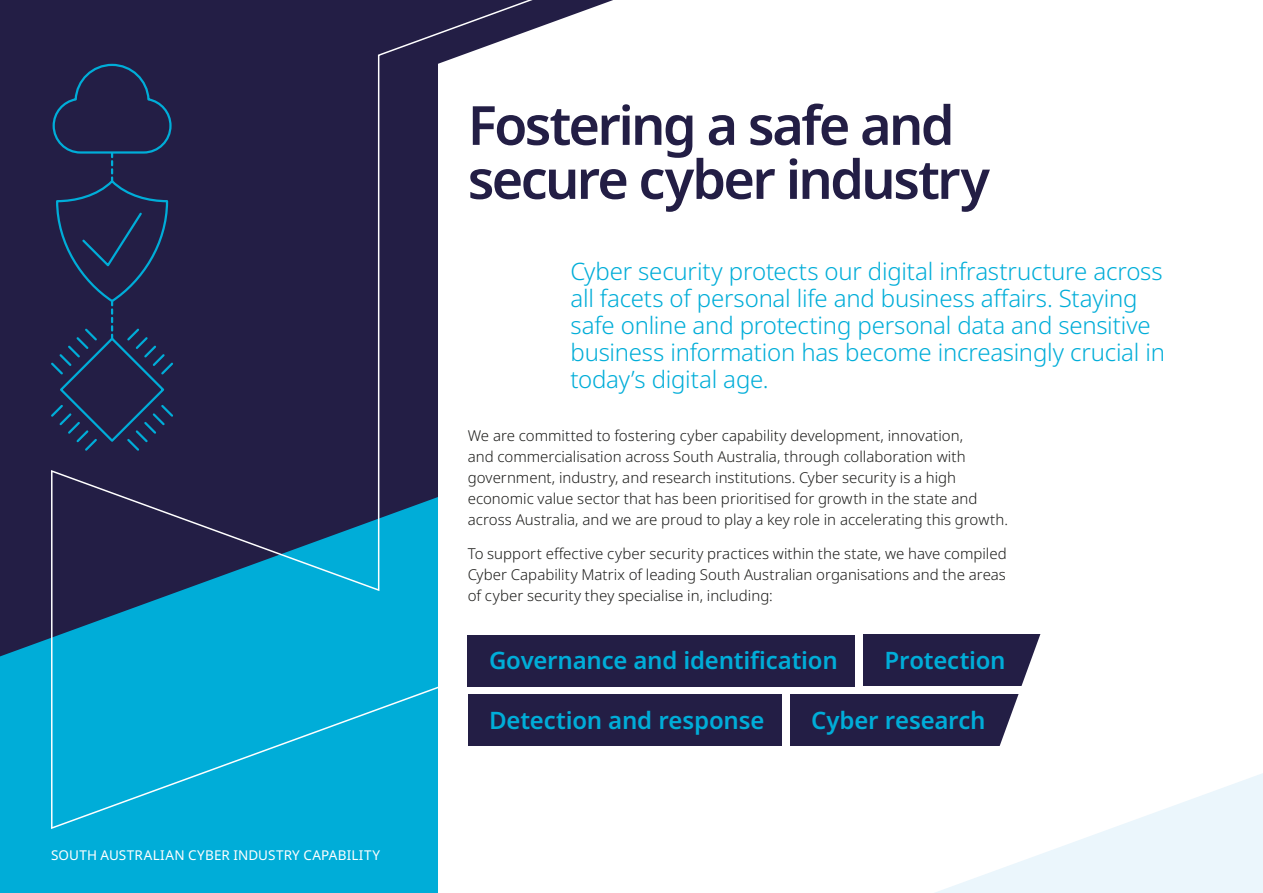
<style>
.page{position:relative;width:1263px;height:893px;background:#fff}
.page>*{position:absolute;margin:0;border:0;box-sizing:border-box;transform-origin:0 0}
.t1{font:600 54px/54px "Noto Sans";letter-spacing:-.05em;color:#231e45}
.t2{font:300 24px/27px "Noto Sans";letter-spacing:-.01em;color:#00add8}
.t3{font:600 24px "Noto Sans";letter-spacing:-.01em;color:#00add8}
.t4{font:300 15px/21px "Noto Sans";color:#1d1d1b}
.t5{font:13.5px "Noto Sans";letter-spacing:.015em;color:#fff}
</style>
<div class="page">
<div style="left:0;top:0;width:850px;height:893px;background:#00add8"></div>
<div style="left:0;top:0;width:50px;height:656px;background:#231e45"></div>
<svg style="left:50px;top:0;width:388px;height:829px"></svg>
<div style="left:438px;top:0;width:825px;height:893px;background:#fff"></div>
<div style="left:570px;top:263px;width:629px;height:167px;background:#fff"></div>
<div style="left:468px;top:635px;width:387px;height:51px;background:#231e45"></div>
<div style="left:468px;top:695px;width:313px;height:51px;background:#231e45"></div>
<div style="left:863px;top:635px;width:192px;height:51px;background:#231e45"></div>
<div style="left:790px;top:695px;width:265px;height:51px;background:#231e45"></div>
<svg style="left:978px;top:552px;width:92px;height:254px"></svg>
<svg style="left:49px;top:63px;width:126px;height:390px;background:#20264e"></svg>
<p class="t5" style="left:51px;top:846px;width:331px">SOUTH AUSTRALIAN CYBER INDUSTRY CAPABILITY</p>
<h1 class="t1" style="left:468px;top:100px;width:524px">Fostering a safe and secure cyber industry</h1>
<p class="t2" style="left:570px;top:258px;width:596px">Cyber security protects our digital infrastructure across all facets of personal life and business affairs. Staying safe online and protecting personal data and sensitive business information has become increasingly crucial in today’s digital age.</p>
<p class="t4" style="left:468px;top:425px;width:542px">We are committed to fostering cyber capability development, innovation,<br>and commercialisation across South Australia, through collaboration with government, industry, and research institutions. Cyber security is a high economic value sector that has been prioritised for growth in the state and across Australia, and we are proud to play a key role in accelerating this growth.</p>
<p class="t4" style="left:468px;top:543px;width:540px;text-align:justify">To support effective cyber security practices within the state, we have compiled Cyber Capability Matrix of leading South Australian organisations and the areas of cyber security they specialise in, including:</p>
<h2 class="t3" style="left:489px;top:644px;width:350px">Governance and identification</h2>
<h2 class="t3" style="left:884px;top:643px;width:123px">Protection</h2>
<h2 class="t3" style="left:489px;top:703px;width:277px">Detection and response</h2>
<h2 class="t3" style="left:811px;top:703px;width:176px">Cyber research</h2>
</div>
